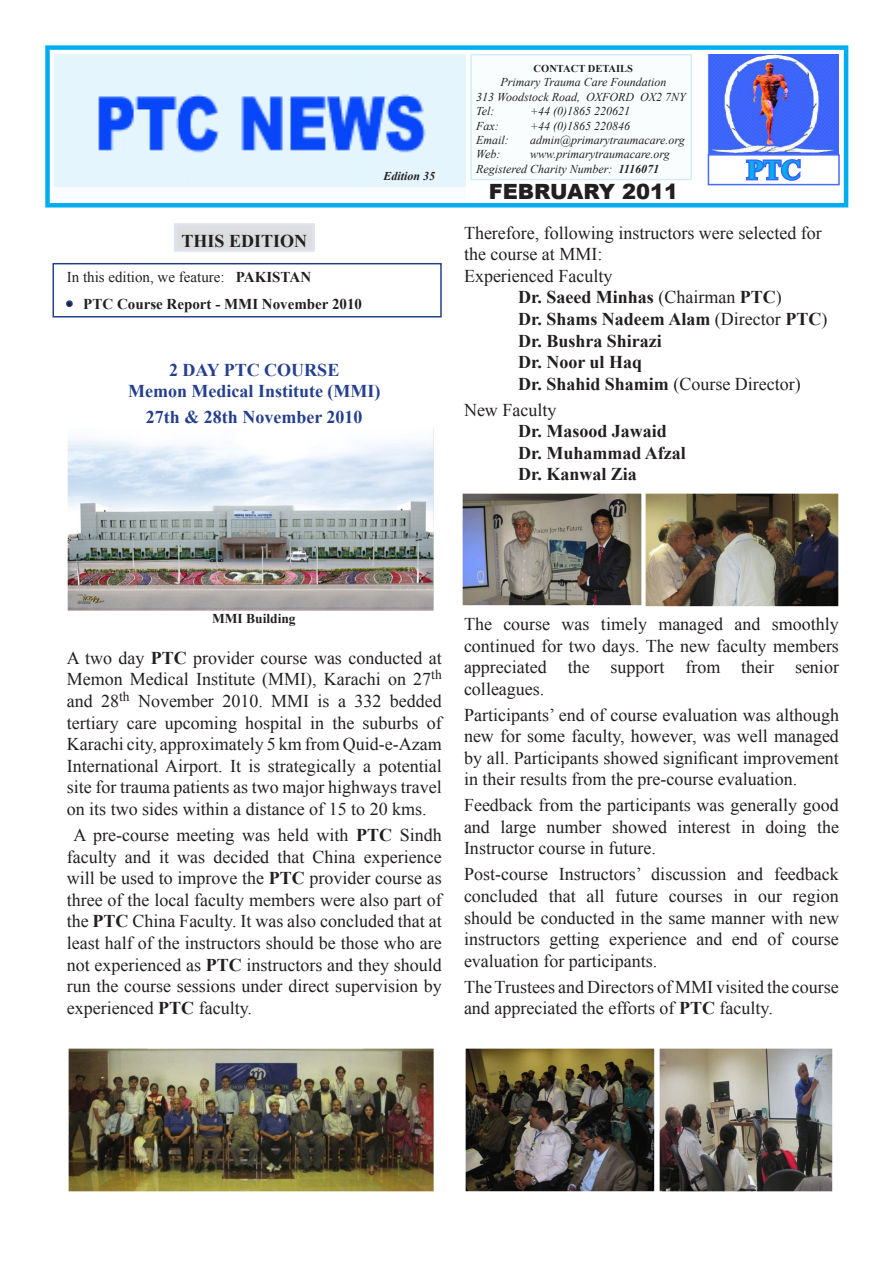
<style>
.page{position:relative;width:893px;height:1263px;background:#fff}
.page>*{position:absolute;margin:0;border:0;box-sizing:border-box;transform-origin:0 0}
.t1{font:700 27px "Times New Roman";color:#00b0ef}
.t2{font:900 21px "Arial";color:#231f20}
.t3{font:18px/21.6px "Times New Roman";color:#231f20;text-align:justify}
.t4{font:700 18px "Times New Roman";color:#231f20}
.t5{font:700 18px "Times New Roman";color:#253f8e}
.t6{font:15px "Times New Roman";color:#231f20}
.t7{font:700 15px "Times New Roman";color:#231f20}
.t8{font:700 13.5px "Times New Roman";color:#231f20}
.t9{font:italic 12px "Times New Roman";color:#231f20}
.t10{font:italic 700 12px "Times New Roman";color:#231f20}
.t11{font:700 10.5px "Times New Roman";color:#231f20}
.s1{font-weight:700}
.s2{font-weight:400}
</style>
<div class="page">
<div style="left:175px;top:225px;width:138px;height:25px;background:#dcdddf"></div>
<div style="left:174px;top:223px;width:141px;height:29px;border:3px solid #e0e1ee"></div>
<svg style="left:66px;top:300px;width:7px;height:7px"></svg>
<div style="left:52px;top:263px;width:390px;height:54px;border:2px solid #253f8e"></div>
<div style="left:45px;top:45px;width:803px;height:162px;background:#fff;border:4px solid #00aeef"></div>
<img style="left:708px;top:54px;width:131px;height:100px">
<svg style="left:745px;top:159px;width:56px;height:22px"></svg>
<div style="left:708px;top:154px;width:132px;height:31px;border:2px solid #456dff"></div>
<div style="left:471px;top:55px;width:220px;height:125px;background:#fafdfe"></div>
<div style="left:470px;top:54px;width:222px;height:126px;border:2px solid #d1eefb"></div>
<div style="left:54px;top:54px;width:412px;height:145px;background:#f9fcfe"></div>
<img style="left:54px;top:54px;width:412px;height:132px">
<img style="left:68px;top:438px;width:365px;height:172px">
<img style="left:68px;top:1048px;width:366px;height:143px">
<img style="left:462px;top:493px;width:179px;height:113px">
<img style="left:646px;top:493px;width:193px;height:113px">
<img style="left:466px;top:1049px;width:188px;height:142px">
<img style="left:659px;top:1048px;width:174px;height:143px">
<p class="t10" style="left:383px;top:167px;width:53px">Edition 35</p>
<p class="t4" style="left:182px;top:228px;width:127px">THIS EDITION</p>
<p class="t6" style="left:67px;top:267px;width:246px">In this edition, we feature: <span class="s1">PAKISTAN</span></p>
<p class="t7" style="left:67px;top:293px;width:297px"><span class="s2">•</span> PTC Course Report - MMI November 2010</p>
<p class="t5" style="left:169px;top:357px;width:172px">2 DAY PTC COURSE</p>
<p class="t5" style="left:128px;top:379px;width:254px">Memon Medical Institute (MMI)</p>
<p class="t5" style="left:146px;top:405px;width:218px">27th &amp; 28th November 2010</p>
<p class="t11" style="left:534px;top:61px;width:101px">CONTACT DETAILS</p>
<p class="t9" style="left:500px;top:74px;width:167px">Primary Trauma Care Foundation</p>
<p class="t9" style="left:476px;top:88px;width:211px">313 Woodstock Road, OXFORD OX2 7NY</p>
<p class="t9" style="left:476px;top:103px;width:20px">Tel:</p>
<p class="t9" style="left:530px;top:103px;width:102px">+44 (0)1865 220621</p>
<p class="t9" style="left:476px;top:117px;width:24px">Fax:</p>
<p class="t9" style="left:530px;top:117px;width:102px">+44 (0)1865 220846</p>
<p class="t9" style="left:476px;top:132px;width:34px">Email:</p>
<p class="t9" style="left:530px;top:132px;width:156px">admin@primarytraumacare.org</p>
<p class="t9" style="left:476px;top:146px;width:26px">Web:</p>
<p class="t9" style="left:530px;top:146px;width:141px">www.primarytraumacare.org</p>
<p class="t9" style="left:476px;top:160px;width:184px">Registered Charity Number: <span class="s1">1116071</span></p>
<p class="t2" style="left:489px;top:177px;width:191px">FEBRUARY 2011</p>
<p class="t1" style="left:747px;top:151px;width:56px">PTC</p>
<p class="t3" style="left:464px;top:221px;width:359px">Therefore, following instructors were selected for the course at MMI:</p>
<p class="t3" style="left:464px;top:265px;width:150px">Experienced Faculty</p>
<p class="t4" style="left:518px;top:285px;width:265px">Dr. Saeed Minhas <span class="s2">(Chairman</span> PTC<span class="s2">)</span></p>
<p class="t4" style="left:518px;top:306px;width:311px">Dr. Shams Nadeem Alam <span class="s2">(Director</span> PTC<span class="s2">)</span></p>
<p class="t4" style="left:518px;top:328px;width:145px">Dr. Bushra Shirazi</p>
<p class="t4" style="left:518px;top:350px;width:126px">Dr. Noor ul Haq</p>
<p class="t3" style="left:518px;top:373px;width:284px"><span class="s1">Dr. Shahid Shamim</span> (Course Director)</p>
<p class="t3" style="left:464px;top:398px;width:94px">New Faculty</p>
<p class="t4" style="left:518px;top:419px;width:150px">Dr. Masood Jawaid</p>
<p class="t4" style="left:518px;top:440px;width:169px">Dr. Muhammad Afzal</p>
<p class="t4" style="left:518px;top:462px;width:120px">Dr. Kanwal Zia</p>
<p class="t8" style="left:212px;top:609px;width:85px">MMI Building</p>
<p class="t3" style="left:67px;top:647px;width:376px">A two day <span class="s1">PTC</span> provider course was conducted at Memon Medical Institute (MMI), Karachi on 27<sup>th </sup>and 28<sup>th</sup> November 2010. MMI is a 332 bedded tertiary care upcoming hospital in the suburbs of Karachi city, approximately 5 km from Quid-e-Azam International Airport. It is strategically a potential site for trauma patients as two major highways travel on its two sides within a distance of 15 to 20 kms.</p>
<p class="t3" style="left:67px;top:824px;width:376px;text-indent:7px">A pre-course meeting was held with <span class="s1">PTC</span> Sindh faculty and it was decided that China experience will be used to improve the <span class="s1">PTC</span> provider course as three of the local faculty members were also part of the <span class="s1">PTC</span> China Faculty. It was also concluded that at least half of the instructors should be those who are not experienced as <span class="s1">PTC</span> instructors and they should run the course sessions under direct supervision by experienced <span class="s1">PTC</span> faculty.</p>
<p class="t3" style="left:464px;top:613px;width:376px">The course was timely managed and smoothly continued for two days. The new faculty members appreciated the support from their senior colleagues.</p>
<p class="t3" style="left:464px;top:703px;width:376px">Participants’ end of course evaluation was although new for some faculty, however, was well managed by all. Participants showed significant improvement in their results from the pre-course evaluation.</p>
<p class="t3" style="left:464px;top:794px;width:376px">Feedback from the participants was generally good and large number showed interest in doing the Instructor course in future.</p>
<p class="t3" style="left:464px;top:863px;width:376px">Post-course Instructors’ discussion and feedback concluded that all future courses in our region should be conducted in the same manner with new instructors getting experience and end of course evaluation for participants.</p>
<p class="t3" style="left:464px;top:975px;width:376px">The Trustees and Directors of MMI visited the course and appreciated the efforts of <span class="s1">PTC</span> faculty.</p>
</div>
